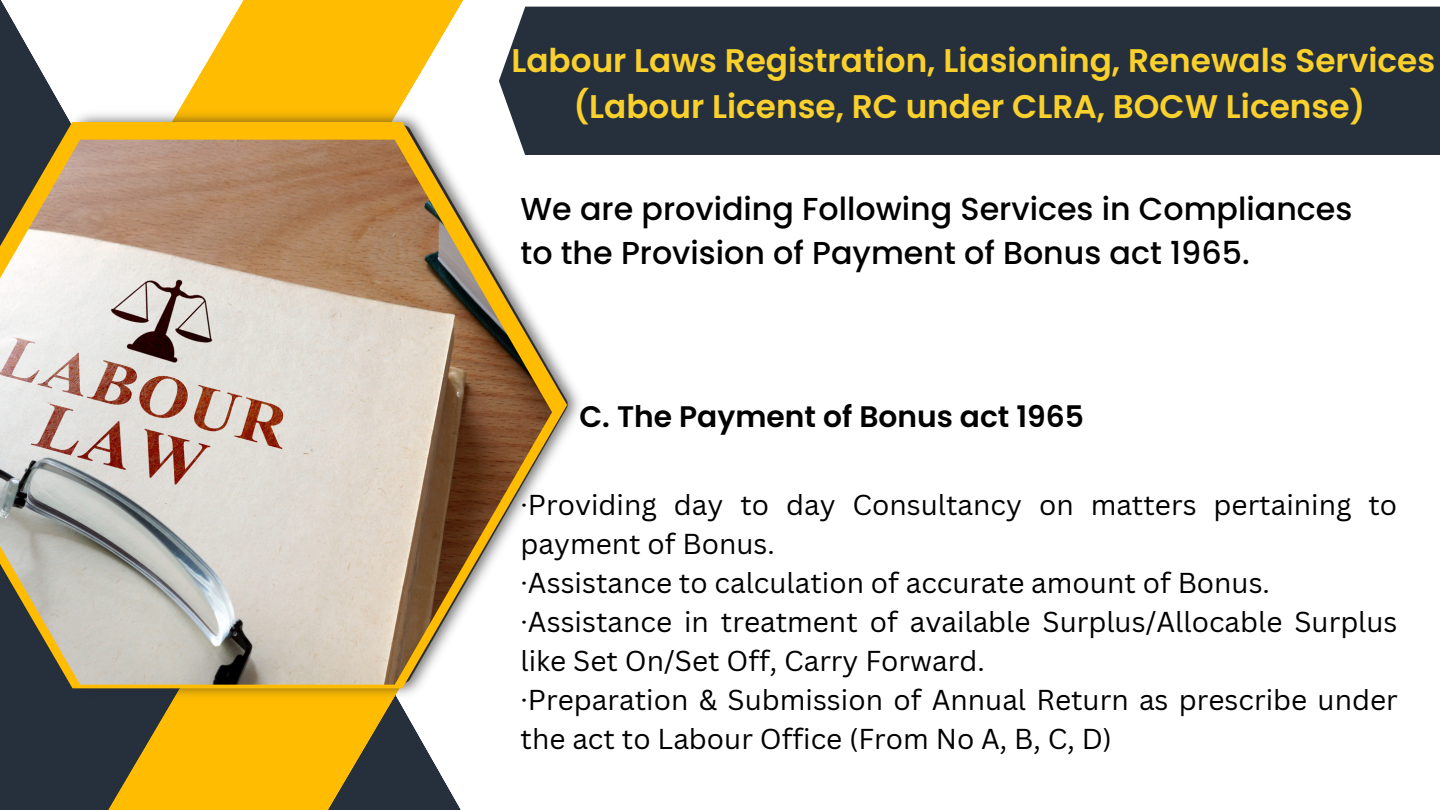
<style>
.page{position:relative;width:1440px;height:810px;background:#fff}
.page>*{position:absolute;margin:0;border:0;box-sizing:border-box;transform-origin:0 0}
.t1{font:600 32.7px/45.8px "Poppins";color:#fad02c;text-align:center}
.t2{font:500 31.7px/44.2px "Poppins";color:#000}
.t3{font:600 29.7px "Poppins";color:#000}
.t4{font:28px/39px "Canva Sans";color:#000}
</style>
<div class="page">
<svg style="left:13px;top:0;width:450px;height:108px"></svg>
<svg style="left:35px;top:702px;width:426px;height:108px;fill:#ffbc00"></svg>
<img style="left:0;top:108px;width:579px;height:594px">
<svg style="left:0;top:122px;width:567px;height:566px"></svg>
<img style="left:0;top:140px;width:552px;height:545px">
<div style="left:499px;top:7px;width:941px;height:148px;background:#25303c"></div>
<p class="t1" style="left:511px;top:37px;width:925px">Labour Laws Registration, Liasioning, Renewals Services (Labour License, RC under CLRA, BOCW License)</p>
<p class="t2" style="left:521px;top:187px;width:833px">We are providing Following Services in Compliances to the Provision of Payment of Bonus act 1965.</p>
<p class="t3" style="left:579px;top:396px;width:506px">C. The Payment of Bonus act 1965</p>
<p class="t4" style="left:521px;top:485px;width:878px">·Providing day to day Consultancy on matters pertaining to payment of Bonus.</p>
<p class="t4" style="left:521px;top:563px;width:751px">·Assistance to calculation of accurate amount of Bonus.</p>
<p class="t4" style="left:521px;top:602px;width:879px">·Assistance in treatment of available Surplus/Allocable Surplus like Set On/Set Off, Carry Forward.</p>
<p class="t4" style="left:521px;top:680px;width:879px">·Preparation &amp; Submission of Annual Return as prescribe under the act to Labour Office (From No A, B, C, D)</p>
</div>
